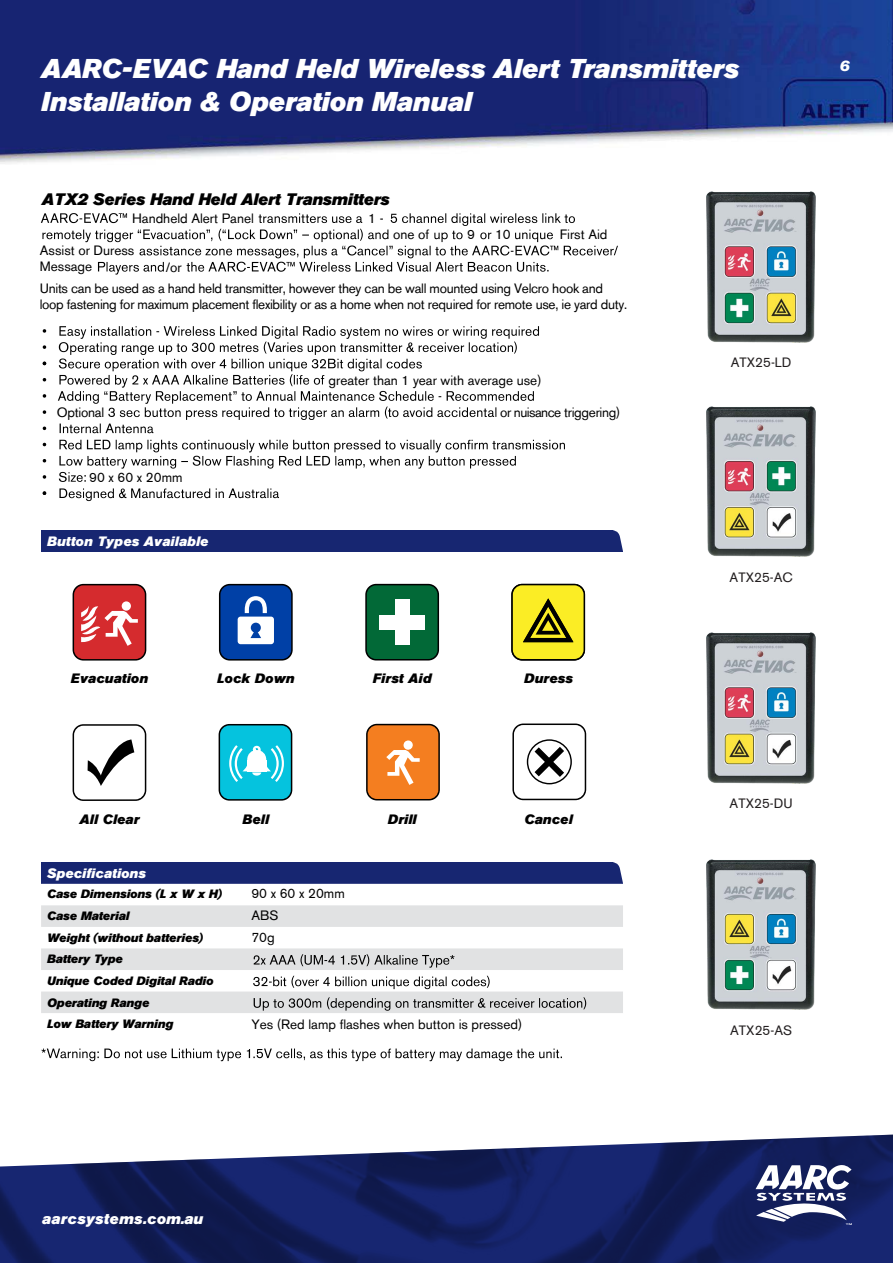
<style>
.page{position:relative;width:893px;height:1263px;background:#fff}
.page>*{position:absolute;margin:0;border:0;box-sizing:border-box;transform-origin:0 0}
.t1{font:italic 27px/32.4px "Akzidenz Grotesk BQ Super";color:#fff}
.t2{font:italic 16.5px "Akzidenz Grotesk BQ Super";letter-spacing:-.005em;color:#000}
.t3{font:italic 15px "Akzidenz Grotesk BQ Super";letter-spacing:.03em;color:#fff}
.t4{font:13.5px/16.2px "Akzidenz Grotesk BE";letter-spacing:-.02em;color:#000}
.t5{font:13.5px/22px "Akzidenz Grotesk BE";color:#000}
.t6{font:italic 13.5px "Akzidenz Grotesk BQ Super";letter-spacing:.015em;color:#000}
.t7{font:italic 13.5px "Akzidenz Grotesk BQ Super";letter-spacing:.02em;color:#fff}
.t8{font:13.5px "Akzidenz Grotesk BE";color:#231f20}
.t9{font:italic 12px/21.6px "Akzidenz Grotesk BQ Super";color:#000}
</style>
<div class="page">
<img style="left:0;top:0;width:893px;height:164px">
<img style="left:0;top:1134px;width:893px;height:129px">
<svg style="left:755px;top:1165px;width:97px;height:60px"></svg>
<svg style="left:41px;top:213px;width:577px;height:62px"></svg>
<svg style="left:43px;top:329px;width:3px;height:4px"></svg>
<svg style="left:43px;top:345px;width:3px;height:4px"></svg>
<svg style="left:43px;top:394px;width:3px;height:4px"></svg>
<svg style="left:43px;top:410px;width:3px;height:4px"></svg>
<svg style="left:58px;top:326px;width:481px;height:107px"></svg>
<svg style="left:43px;top:475px;width:3px;height:4px"></svg>
<svg style="left:59px;top:440px;width:506px;height:42px"></svg>
<svg style="left:43px;top:491px;width:3px;height:4px"></svg>
<svg style="left:59px;top:488px;width:220px;height:13px"></svg>
<svg style="left:41px;top:1048px;width:521px;height:13px"></svg>
<div style="left:41px;top:862px;width:582px;height:22px;background:#172671"></div>
<svg style="left:41px;top:905px;width:582px;height:108px;fill:#e1e2e3"></svg>
<svg style="left:254px;top:954px;width:200px;height:14px;background:#b7b7b8"></svg>
<svg style="left:253px;top:976px;width:237px;height:13px"></svg>
<svg style="left:254px;top:997px;width:332px;height:14px;background:#b8b9b9"></svg>
<svg style="left:613px;top:862px;width:10px;height:22px"></svg>
<div style="left:41px;top:530px;width:582px;height:22px;background:#172671"></div>
<svg style="left:613px;top:530px;width:10px;height:21px"></svg>
<div style="left:70px;top:582px;width:79px;height:81px;border:4px solid #fff;border-radius:11px"></div>
<div style="left:71px;top:583px;width:77px;height:80px;border:4px solid #fff;border-radius:11px"></div>
<svg style="left:73px;top:584px;width:73px;height:76px;background:#ce494b"></svg>
<div style="left:217px;top:582px;width:78px;height:81px;border:4px solid #fff;border-radius:11px"></div>
<svg style="left:219px;top:584px;width:74px;height:76px"></svg>
<div style="left:363px;top:582px;width:78px;height:81px;border:4px solid #fff;border-radius:11px"></div>
<svg style="left:365px;top:584px;width:74px;height:76px;background:#086337"></svg>
<div style="left:395px;top:599px;width:15px;height:46px;background:#fff"></div>
<div style="left:379px;top:615px;width:46px;height:15px;background:#fff"></div>
<div style="left:509px;top:582px;width:78px;height:81px;border:4px solid #fff;border-radius:11px"></div>
<svg style="left:511px;top:584px;width:74px;height:76px;background:#c6bb20"></svg>
<div style="left:70px;top:722px;width:79px;height:81px;border:4px solid #fff;border-radius:11px"></div>
<svg style="left:73px;top:724px;width:73px;height:77px"></svg>
<div style="left:216px;top:722px;width:79px;height:81px;border:4px solid #fff;border-radius:11px"></div>
<svg style="left:219px;top:724px;width:73px;height:77px;background:#2bbfd4"></svg>
<div style="left:364px;top:721px;width:78px;height:82px;border:4px solid #fff;border-radius:11px"></div>
<svg style="left:366px;top:724px;width:74px;height:76px;background:#e48335"></svg>
<div style="left:510px;top:721px;width:79px;height:81px;border:4px solid #fff;border-radius:11px"></div>
<svg style="left:512px;top:723px;width:74px;height:77px"></svg>
<img style="left:706px;top:860px;width:110px;height:150px">
<img style="left:706px;top:633px;width:110px;height:150px">
<img style="left:706px;top:192px;width:110px;height:150px">
<img style="left:706px;top:406px;width:110px;height:150px">
<h1 class="t1" style="left:41px;top:53px;width:699px">AARC-EVAC Hand Held Wireless Alert Transmitters<br>Installation &amp; Operation Manual</h1>
<p class="t3" style="left:840px;top:57px;width:11px">6</p>
<p class="t2" style="left:42px;top:190px;width:349px">ATX2 Series Hand Held Alert Transmitters</p>
<p class="t5" style="left:132px;top:207px;width:123px">Handheld Alert Panel</p>
<p class="t4" style="left:368px;top:210px;width:17px">1 -</p>
<p class="t5" style="left:40px;top:240px;width:96px">Assist or Duress</p>
<p class="t5" style="left:40px;top:256px;width:54px">Message</p>
<p class="t4" style="left:166px;top:259px;width:18px">/or</p>
<p class="t4" style="left:393px;top:226px;width:38px">one of</p>
<p class="t4" style="left:467px;top:226px;width:9px">9</p>
<p class="t4" style="left:495px;top:226px;width:17px">10</p>
<p class="t5" style="left:560px;top:224px;width:49px">First Aid</p>
<p class="t4" style="left:40px;top:280px;width:589px">Units can be used as a hand held transmitter, however they can be wall mounted using Velcro hook and loop fastening for maximum placement flexibility or as a home when not required for remote use, ie yard duty.</p>
<p class="t4" style="left:57px;top:404px;width:49px">Optional</p>
<p class="t4" style="left:89px;top:469px;width:95px">90 x 60 x 20mm</p>
<p class="t7" style="left:47px;top:533px;width:163px">Button Types Available</p>
<p class="t5" style="left:329px;top:369px;width:214px">greater than 1 year with average use)</p>
<p class="t4" style="left:500px;top:404px;width:122px">or nuisance triggering)</p>
<p class="t6" style="left:71px;top:670px;width:79px">Evacuation</p>
<p class="t6" style="left:217px;top:670px;width:79px">Lock Down</p>
<p class="t6" style="left:373px;top:670px;width:60px">First Aid</p>
<p class="t6" style="left:524px;top:670px;width:50px">Duress</p>
<p class="t6" style="left:80px;top:811px;width:61px">All Clear</p>
<p class="t6" style="left:243px;top:811px;width:28px">Bell</p>
<p class="t6" style="left:388px;top:811px;width:30px">Drill</p>
<p class="t6" style="left:524px;top:811px;width:50px">Cancel</p>
<p class="t7" style="left:47px;top:865px;width:100px">Specifications</p>
<p class="t9" style="left:47px;top:883px;width:176px">Case Dimensions (L x W x H)<br>Case Material<br>Weight (without batteries)<br>Battery Type<br>Unique Coded Digital Radio<br>Operating Range<br>Low Battery Warning</p>
<p class="t5" style="left:251px;top:882px;width:95px">90 x 60 x 20mm<br>ABS<br>70g</p>
<p class="t5" style="left:251px;top:1013px;width:272px">Yes (Red lamp flashes when button is pressed)</p>
<p class="t3" style="left:42px;top:1210px;width:162px">aarcsystems.com.au</p>
<p class="t8" style="left:731px;top:355px;width:62px">ATX25-LD</p>
<p class="t8" style="left:730px;top:569px;width:65px">ATX25-AC</p>
<p class="t8" style="left:730px;top:795px;width:65px">ATX25-DU</p>
<p class="t8" style="left:730px;top:1022px;width:63px">ATX25-AS</p>
</div>
